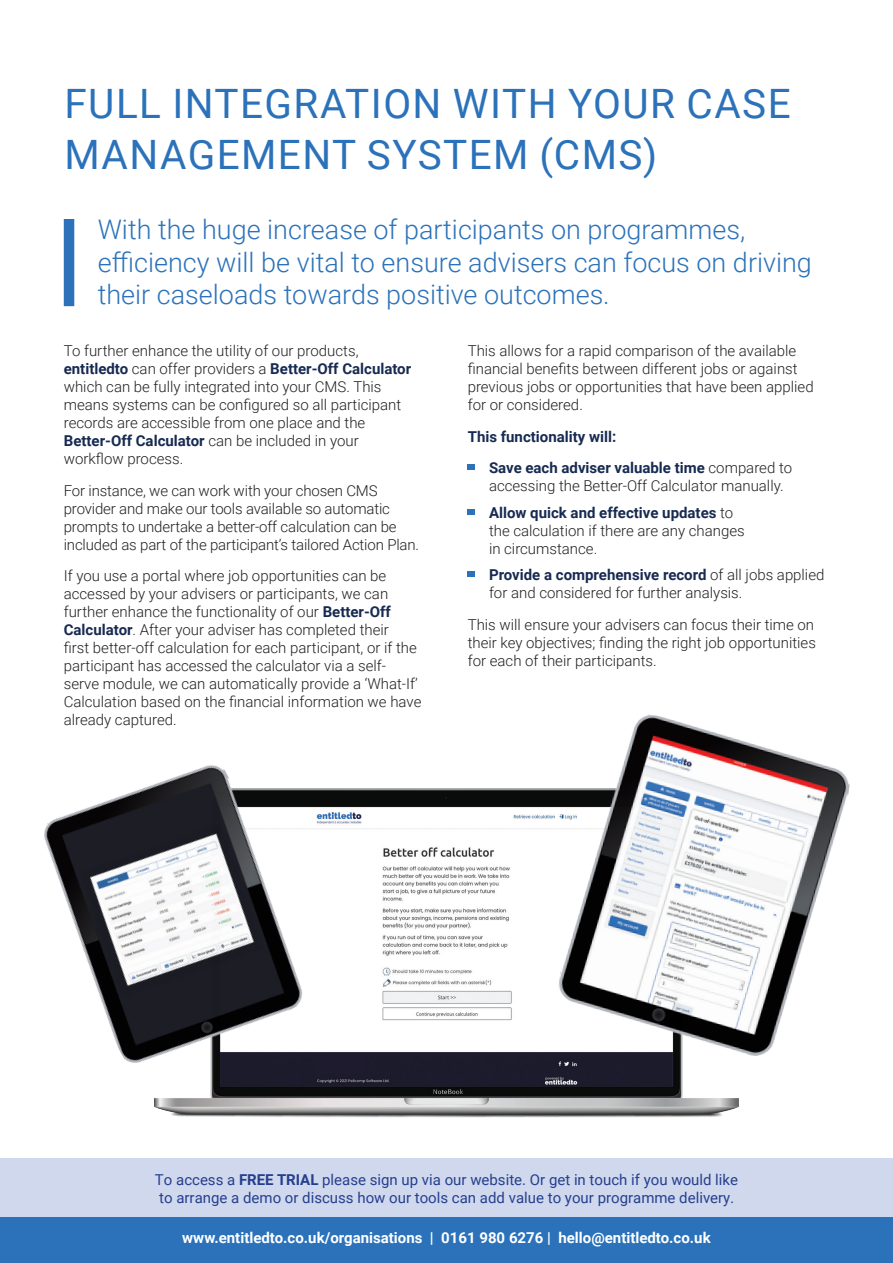
<style>
.page{position:relative;width:893px;height:1263px;background:#fff}
.page>*{position:absolute;margin:0;border:0;box-sizing:border-box;transform-origin:0 0}
.t1{font:40.5px/51px "Roboto";letter-spacing:.035em;color:#2b72ba}
.t2{font:300 27px/32.4px "Roboto";color:#2b72ba}
.t3{font:300 15px/18px "Roboto";color:#231f20}
.t4{font:15px/18px "Roboto";color:#253f8e}
.t5{font:700 15px "Roboto";color:#fff}
.t6{font:700 15px "Roboto";color:#172a51}
.s1{font-weight:700;color:#172a51}
.s2{font-weight:300;color:#231f20}
.s3{font-weight:700}
.s4{font-family:"Minion Pro"}
</style>
<div class="page">
<svg style="left:468px;top:465px;width:7px;height:5px"></svg>
<div style="left:468px;top:509px;width:7px;height:6px;background:#2b72ba"></div>
<svg style="left:468px;top:572px;width:7px;height:5px"></svg>
<div style="left:64px;top:219px;width:10px;height:87px;background:#2b72ba"></div>
<img style="left:154px;top:788px;width:585px;height:330px">
<img style="left:553px;top:714px;width:297px;height:346px">
<img style="left:44px;top:765px;width:277px;height:327px">
<hr style="left:0;top:1158px;width:1px;height:105px;background:#d0d8ed">
<div style="left:1px;top:1158px;width:892px;height:105px;background:#d0d8ed"></div>
<hr style="left:0;top:1217px;width:1px;height:46px;background:#2b72ba">
<div style="left:1px;top:1217px;width:892px;height:46px;background:#2b72ba"></div>
<p class="t1" style="left:64px;top:76px;width:728px">FULL INTEGRATION WITH YOUR CASE<br>MANAGEMENT SYSTEM (CMS)</p>
<p class="t2" style="left:98px;top:212px;width:716px">With the huge increase of participants on programmes, efficiency will be vital to ensure advisers can focus on driving their caseloads towards positive outcomes.</p>
<p class="t3" style="left:64px;top:341px;width:349px">To further enhance the utility of our products, <span class="s1">entitledto</span> can offer providers a <span class="s1">Better-Off Calculator </span>which can be fully integrated into your CMS. This means systems can be configured so all participant records are accessible from one place and the</p>
<p class="t6" style="left:64px;top:430px;width:296px">Better-Off Calculator <span class="s2">can be included in your</span></p>
<p class="t3" style="left:64px;top:449px;width:121px">workflow process.</p>
<p class="t3" style="left:64px;top:481px;width:357px">For instance, we can work with your chosen CMS provider and make our tools available so automatic prompts to undertake a better-off calculation can be included as part of the participant’s tailored Action Plan.</p>
<p class="t3" style="left:64px;top:566px;width:359px">If you use a portal where job opportunities can be accessed by your advisers or participants, we can further enhance the functionality of our <span class="s1">Better-Off Calculator</span>. After your adviser has completed their<br>first better-off calculation for each participant, or if the participant has accessed the calculator via a self&shy;serve module, we can automatically provide a ‘What-If’ Calculation based on the financial information we have already captured.</p>
<p class="t3" style="left:468px;top:341px;width:347px">This allows for a rapid comparison of the available financial benefits between different jobs or against previous jobs or opportunities that have been applied for or considered.</p>
<p class="t6" style="left:468px;top:426px;width:150px">This functionality will:</p>
<p class="t3" style="left:489px;top:458px;width:305px"><span class="s1">Save each adviser valuable time</span> compared to accessing the Better-Off Calculator manually.</p>
<p class="t3" style="left:489px;top:503px;width:257px"><span class="s1">Allow quick and effective updates</span> to the calculation if there are any changes in circumstance.</p>
<p class="t3" style="left:489px;top:565px;width:337px"><span class="s1">Provide a comprehensive record</span> of all jobs applied for and considered for further analysis.</p>
<p class="t3" style="left:468px;top:615px;width:350px;text-align:justify">This will ensure your advisers can focus their time on their key objectives; finding the right job opportunities for each of their participants.</p>
<p class="t4" style="left:155px;top:1170px;width:585px">To access a <span class="s3">FREE TRIAL</span> please sign up via our website. Or get in touch if you would like to arrange a demo or discuss how our tools can add value to your programme delivery<span class="s4">.</span></p>
<p class="t5" style="left:182px;top:1227px;width:530px">www.entitledto.co.uk/organisations | 0161 980 6276 | hello@entitledto.co.uk</p>
</div>
